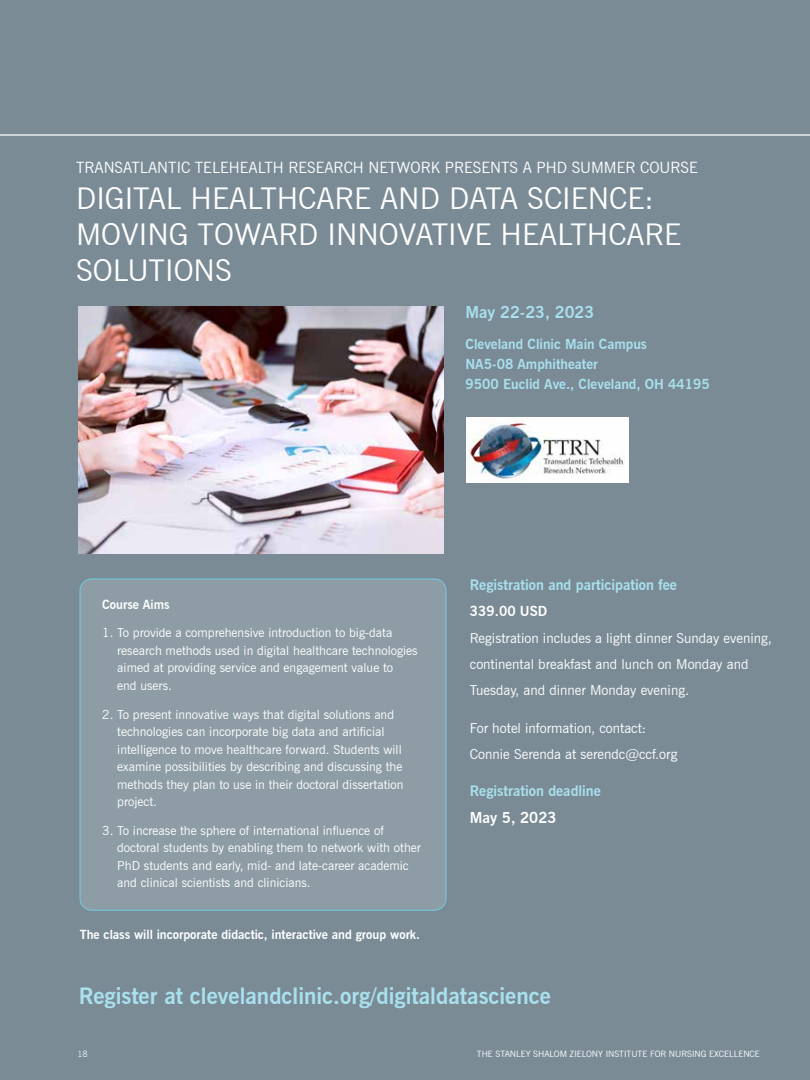
<style>
.page{position:relative;width:810px;height:1080px;background:#7a8b96}
.page>*{position:absolute;margin:0;border:0;box-sizing:border-box;transform-origin:0 0}
.t1{font:30px/36px "News Gothic BT";color:#fff}
.t2{font:700 22.5px "News Gothic BT";color:#a9e1ee}
.t3{font:700 16.25px "News Gothic BT";color:#a9e1ee}
.t4{font:15.62px "News Gothic BT";color:#fff}
.t5{font:700 15px "News Gothic BT";color:#fff}
.t6{font:700 14.38px "News Gothic BT";color:#a9e1ee}
.t7{font:13.75px/26.2px "News Gothic BT";color:#fff}
.t8{font:700 13.75px/20px "News Gothic BT";color:#a9e1ee}
.t9{font:700 13.75px "News Gothic BT";color:#fff}
.t10{font:12.5px/17.5px "News Gothic BT";color:#fff}
.t11{font:700 12.5px "News Gothic BT";color:#fff}
.t12{font:8.75px "News Gothic BT";color:#fff}
.t13{font:300 8.75px "News Gothic BT";color:#fff}
</style>
<div class="page">
<div style="left:80px;top:579px;width:366px;height:331px;background:#8d9ca5;border-radius:12px"></div>
<div style="left:80px;top:579px;width:366px;height:332px;border:1px solid #70cde3;border-radius:12px"></div>
<hr style="left:0;top:134px;width:810px;height:2px;background:#fff">
<img style="left:79px;top:307px;width:364px;height:246px">
<img style="left:466px;top:417px;width:162px;height:66px">
<p class="t4" style="left:76px;top:158px;width:623px">TRANSATLANTIC TELEHEALTH RESEARCH NETWORK PRESENTS A PHD SUMMER COURSE</p>
<h1 class="t1" style="left:76px;top:180px;width:607px">DIGITAL HEALTHCARE AND DATA SCIENCE:<br>MOVING TOWARD INNOVATIVE HEALTHCARE<br>SOLUTIONS</h1>
<h3 class="t3" style="left:466px;top:303px;width:130px">May 22-23, 2023</h3>
<p class="t8" style="left:466px;top:334px;width:246px">Cleveland Clinic Main Campus<br>NA5-08 Amphitheater<br>9500 Euclid Ave., Cleveland, OH 44195</p>
<p class="t11" style="left:102px;top:597px;width:69px">Course Aims</p>
<p class="t10" style="left:117px;top:624px;width:302px;text-indent:-15px">1. To provide a comprehensive introduction to big-data research methods used in digital healthcare technologies aimed at providing service and engagement value to<br>end users.</p>
<p class="t10" style="left:117px;top:705px;width:288px;text-indent:-15px">2. To present innovative ways that digital solutions and technologies can incorporate big data and artificial intelligence to move healthcare forward. Students will examine possibilities by describing and discussing the methods they plan to use in their doctoral dissertation project.</p>
<p class="t10" style="left:117px;top:822px;width:305px;text-indent:-15px">3. To increase the sphere of international influence of doctoral students by enabling them to network with other PhD students and early, mid- and late-career academic and clinical scientists and clinicians.</p>
<p class="t11" style="left:80px;top:927px;width:342px">The class will incorporate didactic, interactive and group work.</p>
<p class="t6" style="left:470px;top:576px;width:209px">Registration and participation fee</p>
<p class="t9" style="left:470px;top:603px;width:79px">339.00 USD</p>
<p class="t7" style="left:470px;top:625px;width:304px">Registration includes a light dinner Sunday evening, continental breakfast and lunch on Monday and<br>Tuesday, and dinner Monday evening.</p>
<p class="t7" style="left:470px;top:715px;width:209px">For hotel information, contact:<br>Connie Serenda at serendc@ccf.org</p>
<p class="t6" style="left:470px;top:783px;width:133px">Registration deadline</p>
<p class="t5" style="left:470px;top:808px;width:88px">May 5, 2023</p>
<h2 class="t2" style="left:79px;top:983px;width:474px">Register at clevelandclinic.org/digitaldatascience</h2>
<p class="t13" style="left:77px;top:1048px;width:12px">18</p>
<p class="t12" style="left:477px;top:1048px;width:285px">THE STANLEY SHALOM ZIELONY INSTITUTE FOR NURSING EXCELLENCE</p>
</div>
